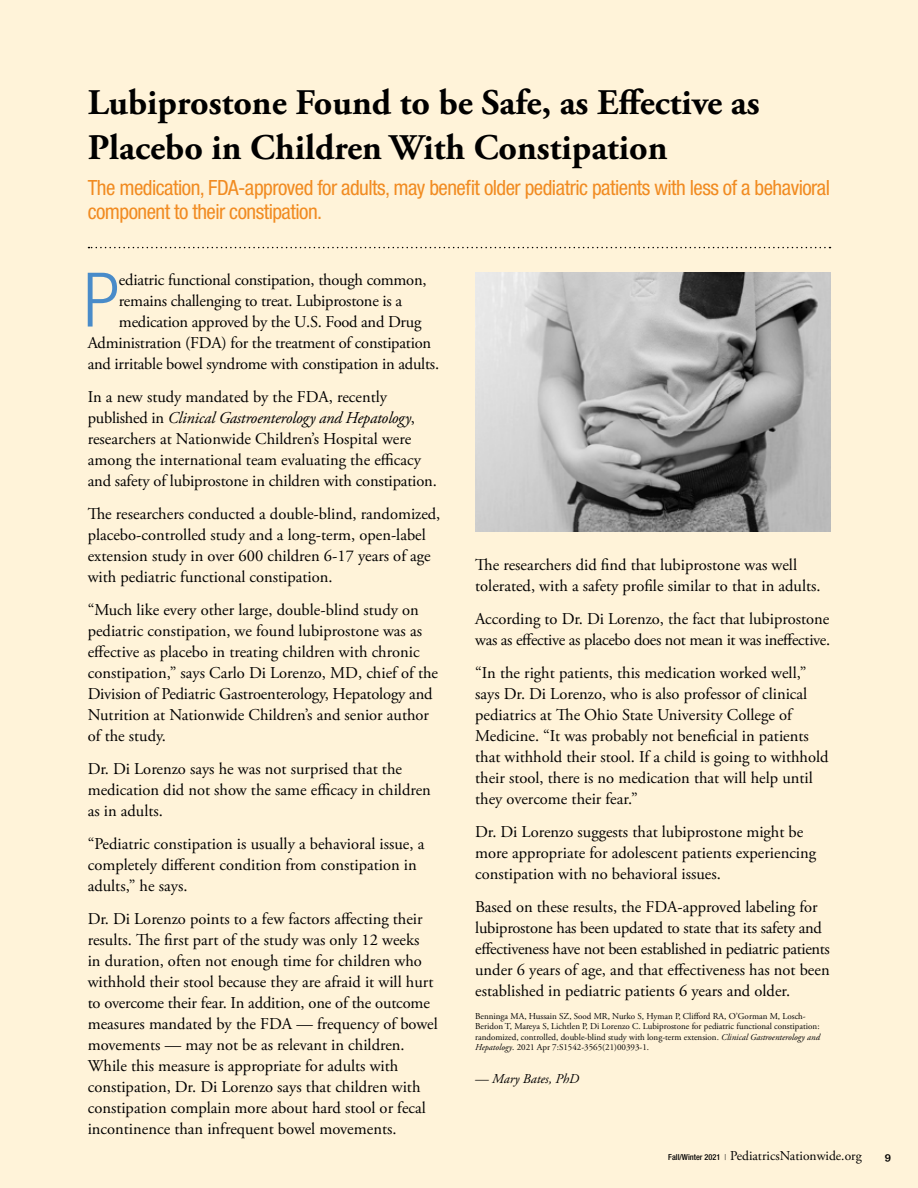
<style>
.page{position:relative;width:918px;height:1188px;background:#fff3d9}
.page>*{position:absolute;margin:0;border:0;box-sizing:border-box;transform-origin:0 0}
.t1{font:300 condensed 75.3px "Helvetica Neue LT Std";color:#498bc9}
.t2{font:700 36px/45px "Adobe Garamond Pro";color:#000}
.t3{font:condensed 21px/24px "Helvetica Neue LT Std";letter-spacing:-.025em;color:#f18b21}
.t4{font:16.5px/21px "Adobe Garamond Pro";color:#000}
.t5{font:13.5px "Adobe Garamond Pro";color:#000}
.t6{font:italic 13.5px "Adobe Garamond Pro";color:#000}
.t7{font:700 12px "Klinic Slab";color:#000}
.t8{font:9px/10.5px "Adobe Garamond Pro";color:#000}
.s1{font-style:italic}
.s2{font-family:"Helvetica Neue LT Std";font-weight:500;font-stretch:condensed;font-size:8.25px}
.s3{font-family:"Helvetica Neue LT Std";font-weight:300;font-stretch:condensed;font-size:8.25px}
</style>
<div class="page">
<svg style="left:88px;top:247px;width:743px;height:1px"></svg>
<img style="left:475px;top:273px;width:355px;height:258px">
<h2 class="t2" style="left:88px;top:81px;width:674px">Lubiprostone Found to be Safe, as Effective as<br>Placebo in Children With Constipation</h2>
<p class="t3" style="left:88px;top:175px;width:744px">The medication, FDA-approved for adults, may benefit older pediatric patients with less of a behavioral component to their constipation.</p>
<h1 class="t1" style="left:84px;top:257px;width:38px">P</h1>
<p class="t4" style="left:119px;top:269px;width:309px">ediatric functional constipation, though common,</p>
<p class="t4" style="left:119px;top:290px;width:285px">remains challenging to treat. Lubiprostone is a</p>
<p class="t4" style="left:119px;top:311px;width:304px">medication approved by the U.S. Food and Drug</p>
<p class="t4" style="left:88px;top:332px;width:345px">Administration (FDA) for the treatment of constipation</p>
<p class="t4" style="left:88px;top:353px;width:353px">and irritable bowel syndrome with constipation in adults.</p>
<p class="t4" style="left:88px;top:386px;width:351px">In a new study mandated by the FDA, recently published in <span class="s1">Clinical Gastroenterology and Hepatology</span>, researchers at Nationwide Children’s Hospital were among the international team evaluating the efficacy and safety of lubiprostone in children with constipation.</p>
<p class="t4" style="left:88px;top:503px;width:354px">The researchers conducted a double-blind, randomized, placebo-controlled study and a long-term, open-label extension study in over 600 children 6-17 years of age with pediatric functional constipation.</p>
<p class="t4" style="left:88px;top:599px;width:352px">“Much like every other large, double-blind study on pediatric constipation, we found lubiprostone was as effective as placebo in treating children with chronic constipation,” says Carlo Di Lorenzo, MD, chief of the Division of Pediatric Gastroenterology, Hepatology and Nutrition at Nationwide Children’s and senior author of the study.</p>
<p class="t4" style="left:88px;top:758px;width:345px">Dr. Di Lorenzo says he was not surprised that the medication did not show the same efficacy in children as in adults.</p>
<p class="t4" style="left:88px;top:833px;width:338px">“Pediatric constipation is usually a behavioral issue, a completely different condition from constipation in adults,” he says.</p>
<p class="t4" style="left:88px;top:908px;width:352px">Dr. Di Lorenzo points to a few factors affecting their results. The first part of the study was only 12 weeks<br>in duration, often not enough time for children who withhold their stool because they are afraid it will hurt to overcome their fear. In addition, one of the outcome measures mandated by the FDA — frequency of bowel movements — may not be as relevant in children.<br>While this measure is appropriate for adults with constipation, Dr. Di Lorenzo says that children with constipation complain more about hard stool or fecal incontinence than infrequent bowel movements.</p>
<p class="t4" style="left:475px;top:555px;width:347px">The researchers did find that lubiprostone was well tolerated, with a safety profile similar to that in adults.</p>
<p class="t4" style="left:475px;top:609px;width:357px">According to Dr. Di Lorenzo, the fact that lubiprostone was as effective as placebo does not mean it was ineffective.</p>
<p class="t4" style="left:475px;top:663px;width:355px">“In the right patients, this medication worked well,” says Dr. Di Lorenzo, who is also professor of clinical pediatrics at The Ohio State University College of Medicine. “It was probably not beneficial in patients that withhold their stool. If a child is going to withhold their stool, there is no medication that will help until they overcome their fear.”</p>
<p class="t4" style="left:475px;top:822px;width:343px">Dr. Di Lorenzo suggests that lubiprostone might be more appropriate for adolescent patients experiencing constipation with no behavioral issues.</p>
<p class="t4" style="left:475px;top:897px;width:356px">Based on these results, the FDA-approved labeling for lubiprostone has been updated to state that its safety and effectiveness have not been established in pediatric patients under 6 years of age, and that effectiveness has not been established in pediatric patients 6 years and older.</p>
<p class="t8" style="left:475px;top:1011px;width:346px">Benninga MA, Hussain SZ, Sood MR, Nurko S, Hyman P, Clifford RA, O’Gorman M, Losch-Beridon T, Mareya S, Lichtlen P, Di Lorenzo C. Lubiprostone for pediatric functional constipation: randomized, controlled, double-blind study with long-term extension. <span class="s1">Clinical Gastroenterology and Hepatology</span>. 2021 Apr 7:S1542-3565(21)00393-1.</p>
<p class="t6" style="left:475px;top:1071px;width:106px">— Mary Bates, PhD</p>
<p class="t5" style="left:668px;top:1148px;width:195px"><span class="s2">Fall/Winter 2021</span> <span class="s3">|</span> PediatricsNationwide.org</p>
<p class="t7" style="left:885px;top:1148px;width:8px">9</p>
</div>
